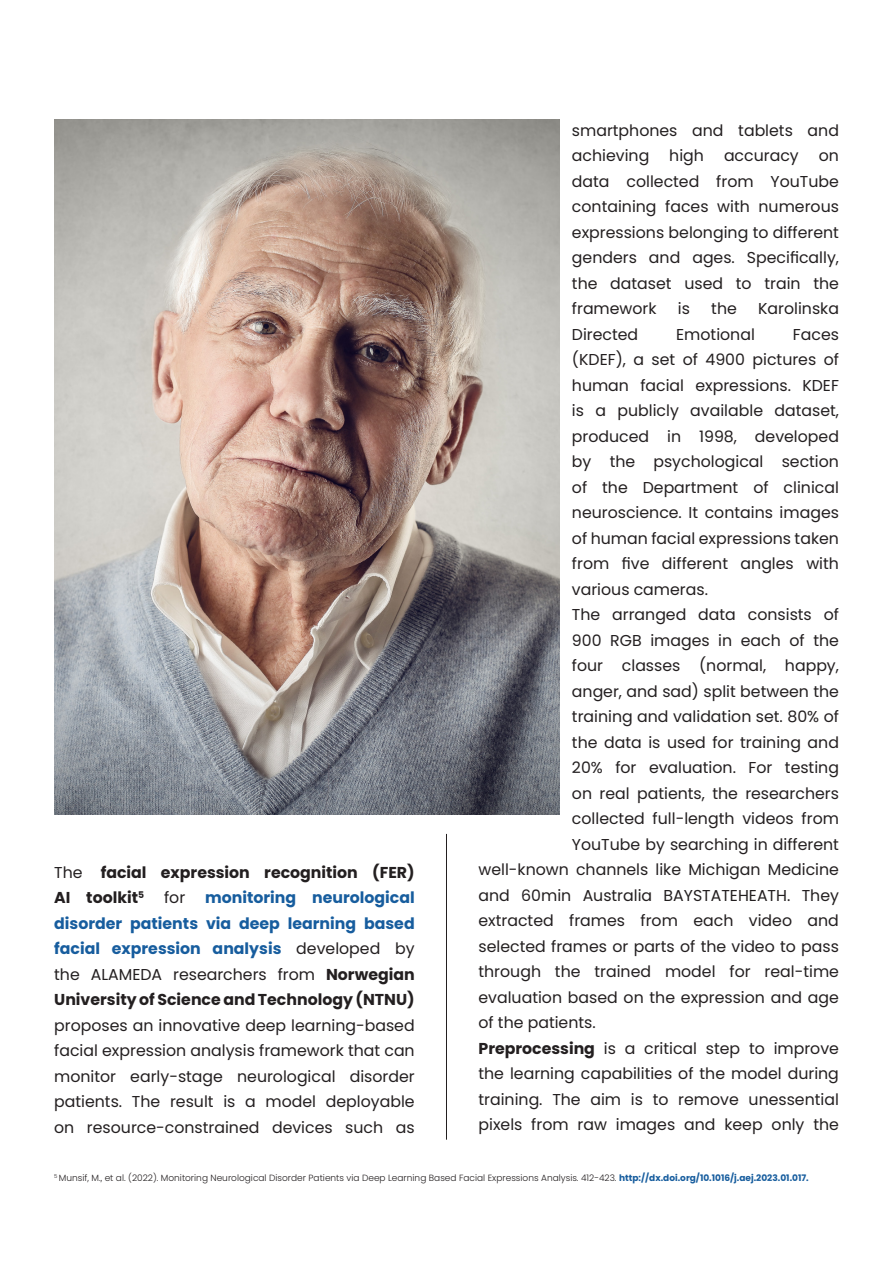
<style>
.page{position:relative;width:893px;height:1263px;background:#fff}
.page>*{position:absolute;margin:0;border:0;box-sizing:border-box;transform-origin:0 0}
.t1{font:15.75px/25.5px "Poppins";color:#231f20;text-align:justify}
.t2{font:700 15.75px/25.5px "Poppins";color:#231f20}
.t3{font:300 9px "Poppins";color:#231f20}
.s1{font-weight:700}
.s2{font-weight:700;color:#175d9e}
.s3{font-weight:400}
</style>
<div class="page">
<hr style="left:446px;top:834px;width:1px;height:306px;background:#231f20">
<img style="left:54px;top:119px;width:505px;height:695px">
<p class="t1" style="left:572px;top:117px;width:269px">smartphones and tablets and achieving</p>
<p class="t1" style="left:669px;top:143px;width:36px">high</p>
<p class="t1" style="left:724px;top:143px;width:76px">accuracy</p>
<p class="t1" style="left:572px;top:143px;width:269px;text-indent:247px">on data collected from YouTube containing faces with numerous expressions belonging to different genders and ages. Specifically, the dataset used to train the framework</p>
<p class="t1" style="left:678px;top:296px;width:14px">is</p>
<p class="t1" style="left:711px;top:296px;width:27px">the</p>
<p class="t1" style="left:758px;top:296px;width:82px">Karolinska</p>
<p class="t1" style="left:572px;top:321px;width:68px">Directed</p>
<p class="t1" style="left:676px;top:321px;width:80px">Emotional</p>
<p class="t1" style="left:572px;top:321px;width:269px;text-indent:221px">Faces (KDEF), a set of 4900 pictures of human facial expressions. KDEF is a publicly available dataset, produced in 1998, developed by the psychological section of the Department of clinical neuroscience. It contains images of human facial expressions taken from five different angles with various cameras.</p>
<p class="t1" style="left:572px;top:602px;width:269px">The arranged data consists of</p>
<p class="t1" style="left:572px;top:627px;width:269px">900 RGB images in each of the</p>
<p class="t1" style="left:572px;top:653px;width:269px">four classes (normal, happy,</p>
<p class="t1" style="left:572px;top:678px;width:269px">anger, and sad) split between the</p>
<p class="t1" style="left:572px;top:704px;width:268px">training and validation set. 80% of</p>
<p class="t1" style="left:572px;top:729px;width:269px">the data is used for training and</p>
<p class="t1" style="left:572px;top:755px;width:269px">20% for evaluation. For testing</p>
<p class="t1" style="left:572px;top:780px;width:269px">on real patients, the researchers</p>
<p class="t1" style="left:572px;top:806px;width:269px">collected full-length videos from</p>
<p class="t1" style="left:572px;top:831px;width:269px">YouTube by searching in different</p>
<p class="t1" style="left:478px;top:857px;width:362px">well-known channels like Michigan Medicine</p>
<p class="t1" style="left:478px;top:882px;width:362px">and 60min Australia BAYSTATEHEATH. They</p>
<p class="t1" style="left:478px;top:908px;width:362px">extracted frames from each video and</p>
<p class="t1" style="left:478px;top:933px;width:362px">selected frames or parts of the video to pass</p>
<p class="t1" style="left:478px;top:959px;width:362px">through the trained model for real-time</p>
<p class="t1" style="left:478px;top:984px;width:362px">evaluation based on the expression and age</p>
<p class="t1" style="left:478px;top:1010px;width:119px">of the patients.</p>
<p class="t1" style="left:478px;top:1035px;width:362px"><span class="s1">Preprocessing</span> is a critical step to improve the learning capabilities of the model during training. The aim is to remove unessential pixels from raw images and keep only the</p>
<p class="t3" style="left:54px;top:1172px;width:756px"><sup>5</sup> Munsif, M., et al. (2022). Monitoring Neurological Disorder Patients via Deep Learning Based Facial Expressions Analysis. 412-423. <span class="s2">http://dx.doi.org/10.1016/j.aej.2023.01.017.</span></p>
<p class="t2" style="left:54px;top:860px;width:362px"><span class="s3">The</span> facial expression recognition (FER)<br>AI toolkit<sup>5</sup></p>
<p class="t1" style="left:54px;top:885px;width:362px;text-indent:151px"><span class="s2">monitoring neurological disorder patients via deep learning based facial expression analysis</span> developed by the ALAMEDA researchers from <span class="s1">Norwegian University of Science and Technology (NTNU) </span>proposes an innovative deep learning-based facial expression analysis framework that can monitor early-stage neurological disorder patients. The result is a model deployable on resource-constrained devices such as</p>
<p class="t1" style="left:164px;top:885px;width:23px">for</p>
</div>
